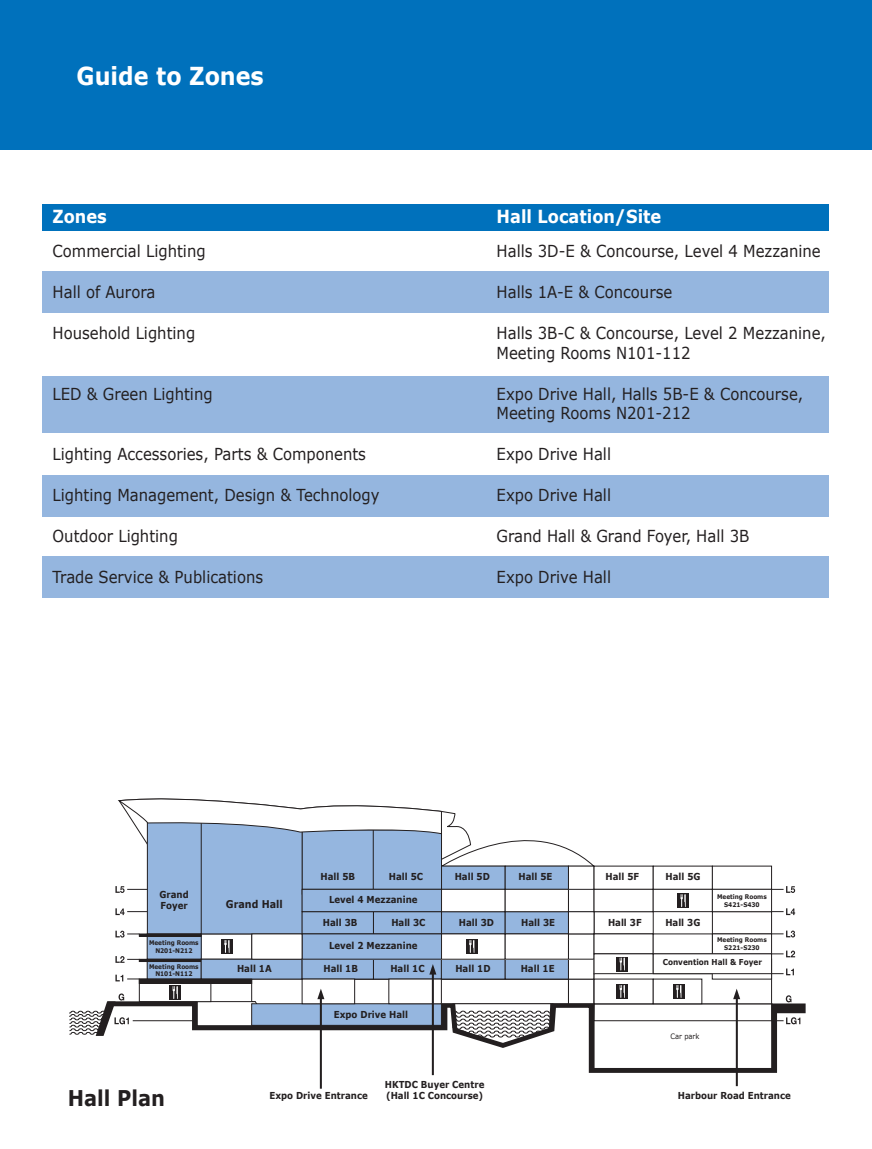
<style>
.page{position:relative;width:872px;height:1149px;background:#fff}
.page>*{position:absolute;margin:0;border:0;box-sizing:border-box;transform-origin:0 0}
.t1{font:700 24.75px "Verdana";color:#fff;scale:.9 1}
.t2{font:700 21.6px "Verdana";color:#231f20;scale:.9 1}
.t3{font:700 18px "Verdana";color:#fff;scale:.9 1}
.t4{font:16.5px/19.8px "Verdana";color:#231f20;scale:.9 1}
.t5{font:700 10.65px "Verdana";color:#231f20;scale:.9 1}
.t6{font:700 9.6px/11.6px "Verdana";color:#231f20;scale:.9 1}
.t7{font:700 8.1px "Verdana";color:#231f20;scale:.9 1}
.t8{font:7.5px "Verdana";color:#231f20;scale:.9 1}
.t9{font:700 6.45px/7.6px "Verdana";color:#231f20;text-align:center;scale:.9 1}
</style>
<div class="page">
<div style="left:0;top:0;width:872px;height:150px;background:#0071bc"></div>
<svg style="left:319px;top:1003px;width:486px;height:69px"></svg>
<hr style="left:736px;top:993px;width:2px;height:92px;background:#231f20">
<hr style="left:320px;top:993px;width:2px;height:95px;background:#231f20">
<div style="left:43px;top:204px;width:786px;height:26px;background:#0071bc"></div>
<div style="left:43px;top:271px;width:786px;height:41px;background:#95b6df"></div>
<div style="left:43px;top:475px;width:786px;height:41px;background:#95b6df"></div>
<div style="left:43px;top:556px;width:786px;height:41px;background:#95b6df"></div>
<div style="left:43px;top:376px;width:786px;height:56px;background:#95b6df"></div>
<hr style="left:432px;top:967px;width:2px;height:107px;background:#231f20">
<svg style="left:69px;top:798px;width:731px;height:246px"></svg>
<h1 class="t1" style="left:77px;top:60px;width:209px">Guide to Zones</h1>
<p class="t3" style="left:53px;top:205px;width:62px">Zones</p>
<p class="t3" style="left:496px;top:205px;width:184px">Hall Location/Site</p>
<p class="t4" style="left:53px;top:241px;width:172px">Commercial Lighting</p>
<p class="t4" style="left:496px;top:241px;width:362px">Halls 3D-E &amp; Concourse, Level 4 Mezzanine</p>
<p class="t4" style="left:53px;top:282px;width:116px">Hall of Aurora</p>
<p class="t4" style="left:496px;top:282px;width:197px">Halls 1A-E &amp; Concourse</p>
<p class="t4" style="left:53px;top:323px;width:160px">Household Lighting</p>
<p class="t4" style="left:496px;top:323px;width:367px">Halls 3B-C &amp; Concourse, Level 2 Mezzanine,<br>Meeting Rooms N101-112</p>
<p class="t4" style="left:53px;top:384px;width:179px">LED &amp; Green Lighting</p>
<p class="t4" style="left:496px;top:384px;width:342px">Expo Drive Hall, Halls 5B-E &amp; Concourse,<br>Meeting Rooms N201-212</p>
<p class="t4" style="left:53px;top:444px;width:350px">Lighting Accessories, Parts &amp; Components</p>
<p class="t4" style="left:496px;top:444px;width:129px">Expo Drive Hall</p>
<p class="t4" style="left:53px;top:485px;width:365px">Lighting Management, Design &amp; Technology</p>
<p class="t4" style="left:496px;top:485px;width:129px">Expo Drive Hall</p>
<p class="t4" style="left:53px;top:526px;width:141px">Outdoor Lighting</p>
<p class="t4" style="left:496px;top:526px;width:282px">Grand Hall &amp; Grand Foyer, Hall 3B</p>
<p class="t4" style="left:53px;top:567px;width:235px">Trade Service &amp; Publications</p>
<p class="t4" style="left:496px;top:567px;width:129px">Expo Drive Hall</p>
<p class="t6" style="left:159px;top:888px;width:34px">Grand<br>Foyer</p>
<p class="t9" style="left:149px;top:938px;width:57px">Meeting Rooms<br>N201-N212</p>
<p class="t9" style="left:149px;top:962px;width:57px">Meeting Rooms<br>N101-N112</p>
<p class="t6" style="left:320px;top:870px;width:40px">Hall 5B</p>
<p class="t6" style="left:389px;top:870px;width:40px">Hall 5C</p>
<p class="t6" style="left:455px;top:870px;width:41px">Hall 5D</p>
<p class="t6" style="left:518px;top:870px;width:39px">Hall 5E</p>
<p class="t6" style="left:605px;top:870px;width:39px">Hall 5F</p>
<p class="t6" style="left:665px;top:870px;width:40px">Hall 5G</p>
<p class="t6" style="left:323px;top:916px;width:40px">Hall 3B</p>
<p class="t6" style="left:391px;top:916px;width:40px">Hall 3C</p>
<p class="t6" style="left:459px;top:916px;width:41px">Hall 3D</p>
<p class="t6" style="left:521px;top:916px;width:39px">Hall 3E</p>
<p class="t6" style="left:608px;top:916px;width:39px">Hall 3F</p>
<p class="t6" style="left:665px;top:916px;width:40px">Hall 3G</p>
<p class="t6" style="left:329px;top:939px;width:100px">Level 2 Mezzanine</p>
<p class="t9" style="left:717px;top:892px;width:57px">Meeting Rooms<br>S421-S430</p>
<p class="t6" style="left:329px;top:893px;width:100px">Level 4 Mezzanine</p>
<p class="t5" style="left:226px;top:897px;width:65px">Grand Hall</p>
<p class="t9" style="left:717px;top:935px;width:57px">Meeting Rooms<br>S221-S230</p>
<p class="t7" style="left:662px;top:956px;width:112px">Convention Hall &amp; Foyer</p>
<p class="t6" style="left:237px;top:962px;width:40px">Hall 1A</p>
<p class="t6" style="left:323px;top:962px;width:40px">Hall 1B</p>
<p class="t6" style="left:390px;top:962px;width:40px">Hall 1C</p>
<p class="t6" style="left:455px;top:962px;width:41px">Hall 1D</p>
<p class="t6" style="left:334px;top:1008px;width:84px">Expo Drive Hall</p>
<p class="t6" style="left:521px;top:962px;width:39px">Hall 1E</p>
<p class="t8" style="left:670px;top:1030px;width:34px">Car park</p>
<p class="t6" style="left:385px;top:1078px;width:112px">HKTDC Buyer Centre (Hall 1C Concourse)</p>
<h2 class="t2" style="left:68px;top:1083px;width:109px">Hall Plan</h2>
<p class="t6" style="left:269px;top:1089px;width:111px">Expo Drive Entrance</p>
<p class="t6" style="left:678px;top:1089px;width:127px">Harbour Road Entrance</p>
</div>
